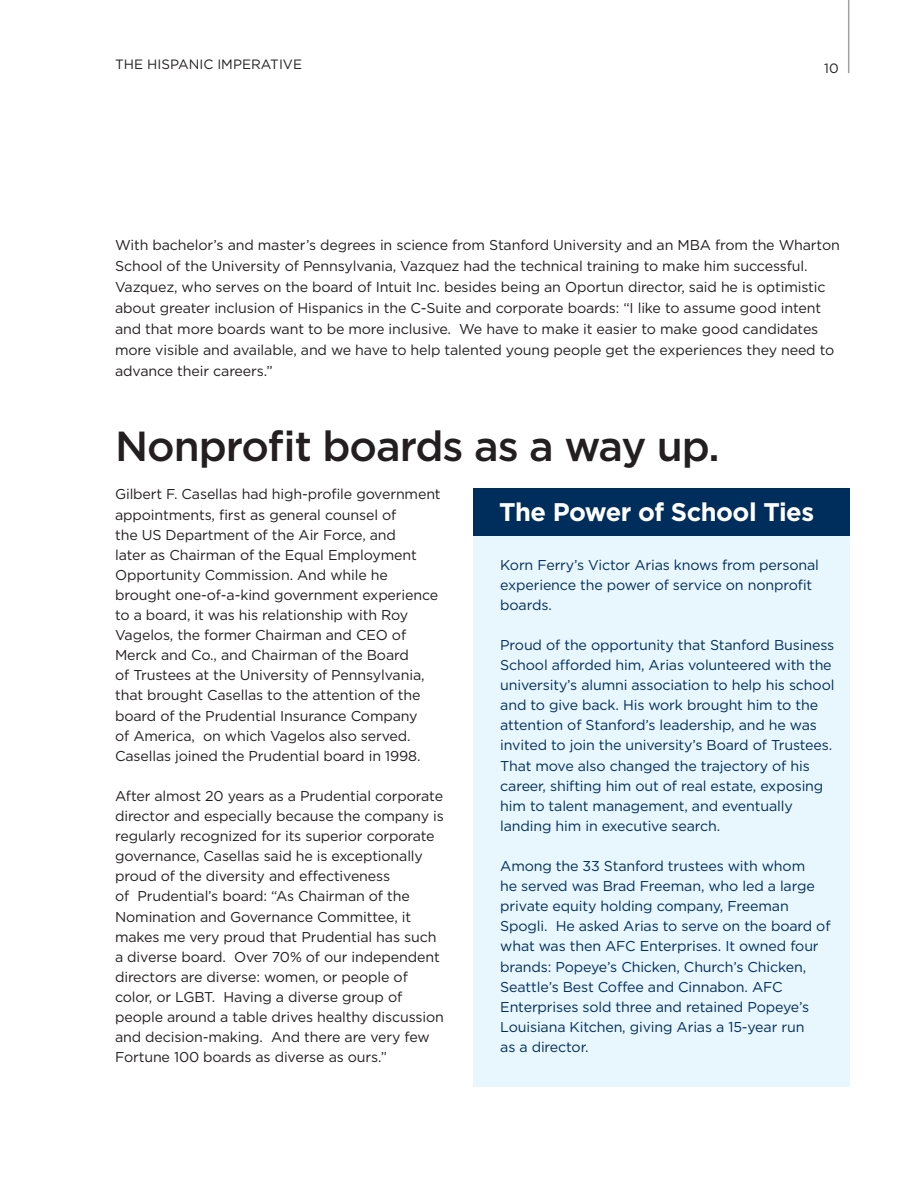
<style>
.page{position:relative;width:918px;height:1188px;background:#fff}
.page>*{position:absolute;margin:0;border:0;box-sizing:border-box;transform-origin:0 0}
.Body_Text{font:500 42px "Gotham";letter-spacing:-.025em;color:#231f20}
.Body_Text-2{font:700 25.5px "Gotham";letter-spacing:-.02em;color:#fff}
.Body_Text-3{font:14.25px/20.1px "Gotham";letter-spacing:-.01em;color:#231f20}
.Body_Text-4{font:14.25px/20.1px "Gotham";letter-spacing:-.01em;color:#002e5c}
.t1{font:13.5px "Gotham";color:#231f20}
</style>
<div class="page">
<hr style="left:848px;top:0;width:1px;height:73px;background:#a0a1a5">
<div style="left:473px;top:488px;width:376px;height:598px;background:#e8f6fd"></div>
<div style="left:473px;top:488px;width:376px;height:47px;background:#002e5c"></div>
<p class="t1" style="left:115px;top:56px;width:189px">THE HISPANIC IMPERATIVE</p>
<p class="t1" style="left:824px;top:60px;width:16px">10</p>
<p class="Body_Text-3" style="left:115px;top:235px;width:726px;line-height:21px">With bachelor’s and master’s degrees in science from Stanford University and an MBA from the Wharton School of the University of Pennsylvania, Vazquez had the technical training to make him successful.<br>Vazquez, who serves on the board of Intuit Inc. besides being an Oportun director, said he is optimistic about greater inclusion of Hispanics in the C-Suite and corporate boards: “I like to assume good intent and that more boards want to be more inclusive. We have to make it easier to make good candidates more visible and available, and we have to help talented young people get the experiences they need to advance their careers.”</p>
<p class="Body_Text" style="left:115px;top:419px;width:606px">Nonprofit boards as a way up.</p>
<p class="Body_Text-3" style="left:115px;top:484px;width:327px">Gilbert F. Casellas had high-profile government appointments, first as general counsel of<br>the US Department of the Air Force, and<br>later as Chairman of the Equal Employment Opportunity Commission. And while he brought one-of-a-kind government experience to a board, it was his relationship with Roy Vagelos, the former Chairman and CEO of Merck and Co., and Chairman of the Board<br>of Trustees at the University of Pennsylvania, that brought Casellas to the attention of the board of the Prudential Insurance Company<br>of America, on which Vagelos also served.<br>Casellas joined the Prudential board in 1998.</p>
<p class="Body_Text-3" style="left:115px;top:786px;width:330px">After almost 20 years as a Prudential corporate director and especially because the company is regularly recognized for its superior corporate governance, Casellas said he is exceptionally proud of the diversity and effectiveness<br>of Prudential’s board: “As Chairman of the Nomination and Governance Committee, it makes me very proud that Prudential has such a diverse board. Over 70% of our independent directors are diverse: women, or people of color, or LGBT. Having a diverse group of people around a table drives healthy discussion and decision-making. And there are very few Fortune 100 boards as diverse as ours.”</p>
<p class="Body_Text-2" style="left:499px;top:495px;width:317px">The Power of School Ties</p>
<p class="Body_Text-4" style="left:500px;top:554px;width:320px">Korn Ferry’s Victor Arias knows from personal experience the power of service on nonprofit boards.</p>
<p class="Body_Text-4" style="left:500px;top:635px;width:336px">Proud of the opportunity that Stanford Business School afforded him, Arias volunteered with the university’s alumni association to help his school and to give back. His work brought him to the attention of Stanford’s leadership, and he was invited to join the university’s Board of Trustees.<br>That move also changed the trajectory of his career, shifting him out of real estate, exposing him to talent management, and eventually landing him in executive search.</p>
<p class="Body_Text-4" style="left:500px;top:856px;width:332px">Among the 33 Stanford trustees with whom<br>he served was Brad Freeman, who led a large private equity holding company, Freeman Spogli. He asked Arias to serve on the board of what was then AFC Enterprises. It owned four brands: Popeye’s Chicken, Church’s Chicken, Seattle’s Best Coffee and Cinnabon. AFC Enterprises sold three and retained Popeye’s Louisiana Kitchen, giving Arias a 15-year run</p>
<p class="Body_Text-4" style="left:500px;top:1037px;width:90px">as a director.</p>
</div>
